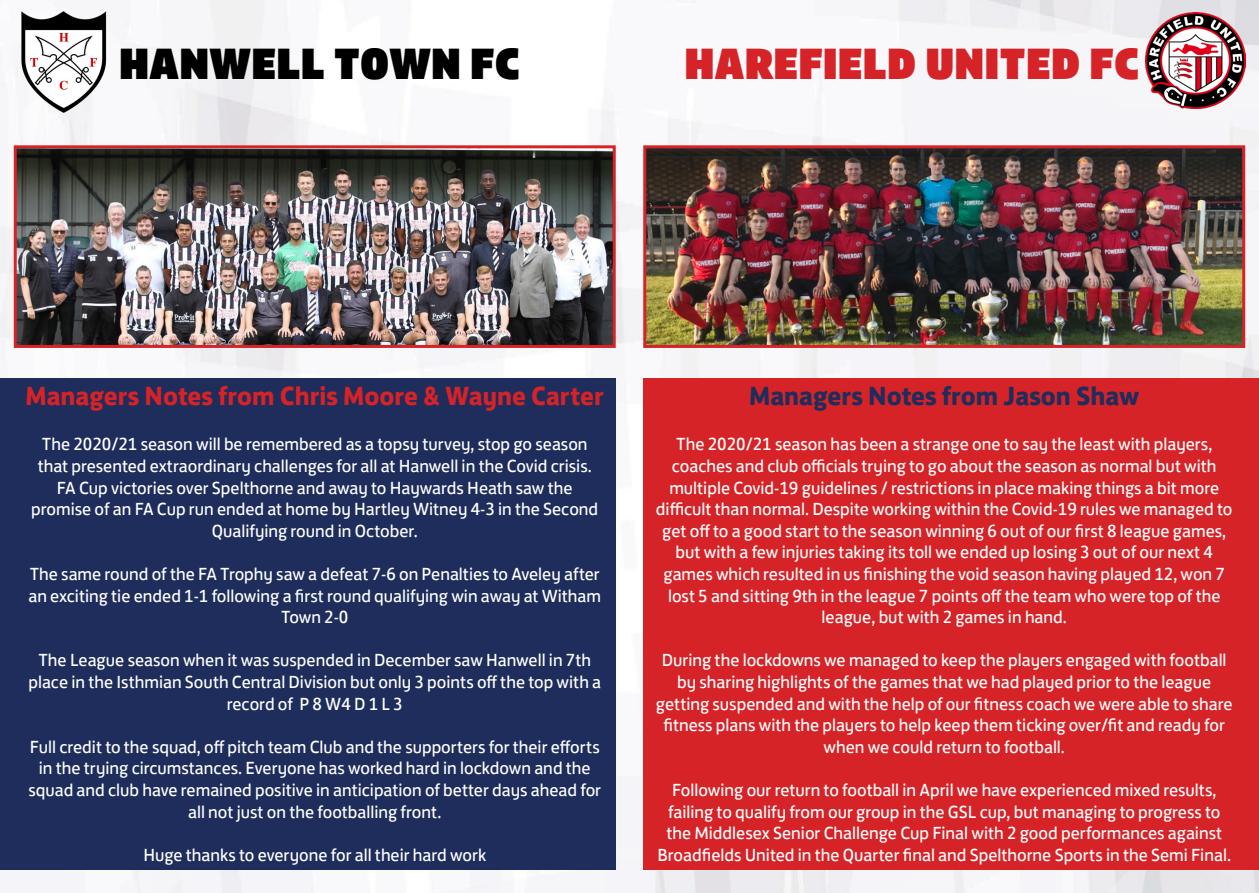
<style>
.page{position:relative;width:1259px;height:893px;background:#fff}
.page>*{position:absolute;margin:0;border:0;box-sizing:border-box;transform-origin:0 0}
.t1{font:45px "FS Jack Poster";color:#d52328}
.t2{font:45px "FS Jack Poster";color:#000}
.t3{font:700 27px "FS Jack";color:#d52328}
.t4{font:700 27px "FS Jack";color:#1e2d5b}
.t5{font:18px/21.6px "FS Jack";color:#fff;text-align:center}
</style>
<div class="page">
<img style="left:0;top:0;width:1259px;height:893px">
<img style="left:18px;top:149px;width:594px;height:195px">
<div style="left:14px;top:145px;width:602px;height:203px;border:3px solid #d52328"></div>
<div style="left:0;top:378px;width:616px;height:492px;background:#1e2d5b"></div>
<img style="left:19px;top:10px;width:90px;height:105px">
<img style="left:1145px;top:13px;width:100px;height:95px">
<img style="left:647px;top:149px;width:594px;height:195px">
<div style="left:643px;top:145px;width:602px;height:203px;border:3px solid #d52328"></div>
<div style="left:643px;top:378px;width:616px;height:492px;background:#d52328"></div>
<h1 class="t2" style="left:119px;top:25px;width:403px">HANWELL TOWN FC</h1>
<h1 class="t1" style="left:684px;top:25px;width:457px">HAREFIELD UNITED FC</h1>
<h2 class="t3" style="left:26px;top:373px;width:580px">Managers Notes from Chris Moore &amp; Wayne Carter</h2>
<p class="t5" style="left:31px;top:432px;width:568px">The 2020/21 season will be remembered as a topsy turvey, stop go season that presented extraordinary challenges for all at Hanwell in the Covid crisis.<br>FA Cup victories over Spelthorne and away to Haywards Heath saw the promise of an FA Cup run ended at home by Hartley Witney 4-3 in the Second Qualifying round in October.</p>
<p class="t5" style="left:28px;top:562px;width:574px">The same round of the FA Trophy saw a defeat 7-6 on Penalties to Aveley after an exciting tie ended 1-1 following a first round qualifying win away at Witham<br>Town 2-0</p>
<p class="t5" style="left:28px;top:648px;width:574px">The League season when it was suspended in December saw Hanwell in 7th place in the Isthmian South Central Division but only 3 points off the top with a record of P 8 W4 D 1 L 3</p>
<p class="t5" style="left:28px;top:734px;width:574px">Full credit to the squad, off pitch team Club and the supporters for their efforts in the trying circumstances. Everyone has worked hard in lockdown and the squad and club have remained positive in anticipation of better days ahead for all not just on the footballing front.</p>
<p class="t5" style="left:143px;top:842px;width:344px">Huge thanks to everyone for all their hard work</p>
<h2 class="t4" style="left:749px;top:373px;width:392px">Managers Notes from Jason Shaw</h2>
<p class="t5" style="left:656px;top:432px;width:578px">The 2020/21 season has been a strange one to say the least with players, coaches and club officials trying to go about the season as normal but with multiple Covid-19 guidelines / restrictions in place making things a bit more difficult than normal. Despite working within the Covid-19 rules we managed to get off to a good start to the season winning 6 out of our first 8 league games, but with a few injuries taking its toll we ended up losing 3 out of our next 4 games which resulted in us finishing the void season having played 12, won 7 lost 5 and sitting 9th in the league 7 points off the team who were top of the league, but with 2 games in hand.</p>
<p class="t5" style="left:656px;top:648px;width:578px">During the lockdowns we managed to keep the players engaged with football by sharing highlights of the games that we had played prior to the league getting suspended and with the help of our fitness coach we were able to share fitness plans with the players to help keep them ticking over/fit and ready for when we could return to football.</p>
<p class="t5" style="left:657px;top:778px;width:575px">Following our return to football in April we have experienced mixed results, failing to qualify from our group in the GSL cup, but managing to progress to the Middlesex Senior Challenge Cup Final with 2 good performances against Broadfields United in the Quarter final and Spelthorne Sports in the Semi Final.</p>
</div>
